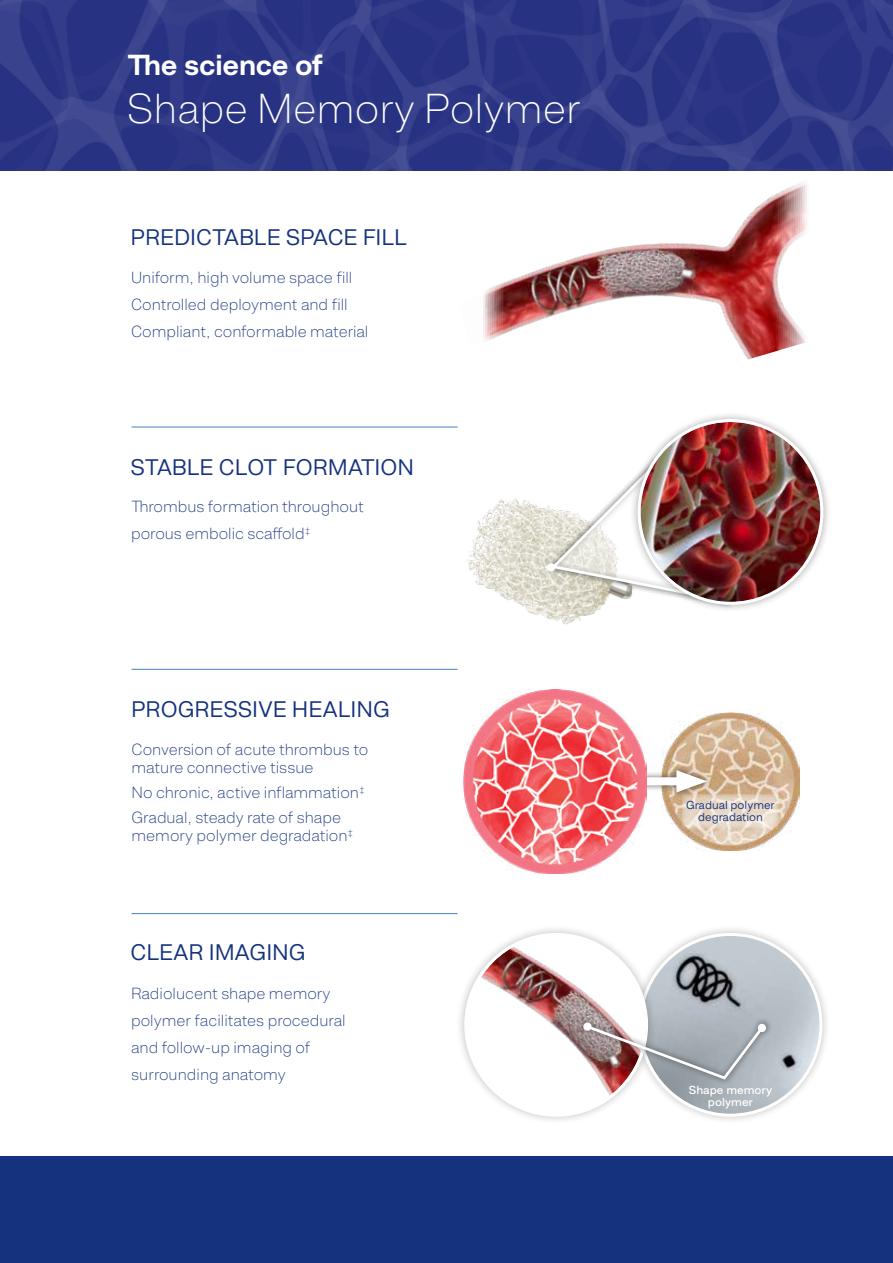
<style>
.page{position:relative;width:893px;height:1263px;background:#fff}
.page>*{position:absolute;margin:0;border:0;box-sizing:border-box;transform-origin:0 0}
.t1{font:300 39px "Montreux C";color:#fff}
.t2{font:700 27px "Montreux C";letter-spacing:-.02em;color:#fff}
.t3{font:21px "Montreux C";letter-spacing:-.01em;color:#14327d}
.t4{font:300 15px/27px "Montreux C";color:#14327d}
.t5{font:10.8px/12px "Montreux C";color:#14327d;text-align:center}
.t6{font:10.8px/12px "Montreux C Dm Bd";color:#fff;text-align:center}
</style>
<div class="page">
<img style="left:0;top:0;width:893px;height:170px">
<div style="left:630px;top:924px;width:201px;height:201px;background:#000;opacity:.22"></div>
<img style="left:642px;top:936px;width:177px;height:178px;border-radius:89px">
<div style="left:456px;top:924px;width:200px;height:201px;background:#000;opacity:.22"></div>
<img style="left:467px;top:936px;width:178px;height:178px;border-radius:89px">
<img style="left:455px;top:122px;width:421px;height:305px">
<img style="left:467px;top:498px;width:133px;height:127px">
<img style="left:662px;top:712px;width:137px;height:138px">
<div style="left:577px;top:1016px;width:195px;height:70px;background:#000;opacity:.6"></div>
<svg style="left:584px;top:1023px;width:182px;height:58px;background:#aca6aa"></svg>
<div style="left:583px;top:1022px;width:9px;height:9px;background:#fff;border-radius:50%"></div>
<div style="left:758px;top:1024px;width:8px;height:8px;background:#fff;border-radius:50%"></div>
<div style="left:545px;top:433px;width:190px;height:176px;background:#000;opacity:.6"></div>
<div style="left:635px;top:764px;width:78px;height:34px;background:#000;opacity:.6"></div>
<div style="left:642px;top:777px;width:47px;height:8px;background:#fff"></div>
<svg style="left:676px;top:770px;width:31px;height:22px"></svg>
<img style="left:463px;top:689px;width:184px;height:184px">
<div style="left:629px;top:411px;width:202px;height:202px;background:#000;opacity:.29"></div>
<img style="left:641px;top:422px;width:179px;height:180px;border-radius:90px">
<img style="left:546px;top:436px;width:186px;height:169px">
<hr style="left:132px;top:427px;width:326px;height:1px;background:#447fc1">
<hr style="left:132px;top:669px;width:326px;height:1px;background:#447fc1">
<hr style="left:132px;top:913px;width:326px;height:1px;background:#447fc1">
<div style="left:0;top:1157px;width:893px;height:106px;background:#14327d"></div>
<svg style="left:682px;top:794px;width:96px;height:34px;background:#e7d8c7"></svg>
<h2 class="t2" style="left:128px;top:48px;width:197px">The science of</h2>
<h1 class="t1" style="left:127px;top:85px;width:456px">Shape Memory Polymer</h1>
<h3 class="t3" style="left:131px;top:224px;width:278px">PREDICTABLE SPACE FILL</h3>
<p class="t4" style="left:131px;top:263px;width:239px">Uniform, high volume space fill<br>Controlled deployment and fill<br>Compliant, conformable material</p>
<h3 class="t3" style="left:131px;top:454px;width:285px">STABLE CLOT FORMATION</h3>
<p class="t4" style="left:131px;top:493px;width:234px">Thrombus formation throughout porous embolic scaffold<sup>‡</sup></p>
<h3 class="t3" style="left:131px;top:696px;width:260px">PROGRESSIVE HEALING</h3>
<p class="t4" style="left:132px;top:740px;width:238px;line-height:18px">Conversion of acute thrombus to mature connective tissue</p>
<p class="t4" style="left:132px;top:780px;width:235px;line-height:24.8px">No chronic, active inflammation<sup>‡<br></sup>Gradual, steady rate of shape</p>
<p class="t4" style="left:132px;top:821px;width:223px">memory polymer degradation<sup>‡</sup></p>
<h3 class="t3" style="left:131px;top:939px;width:177px">CLEAR IMAGING</h3>
<p class="t4" style="left:131px;top:980px;width:216px">Radiolucent shape memory polymer facilitates procedural and follow-up imaging of surrounding anatomy</p>
<p class="t5" style="left:686px;top:799px;width:90px">Gradual polymer degradation</p>
<p class="t6" style="left:689px;top:1084px;width:85px">Shape memory polymer</p>
</div>
